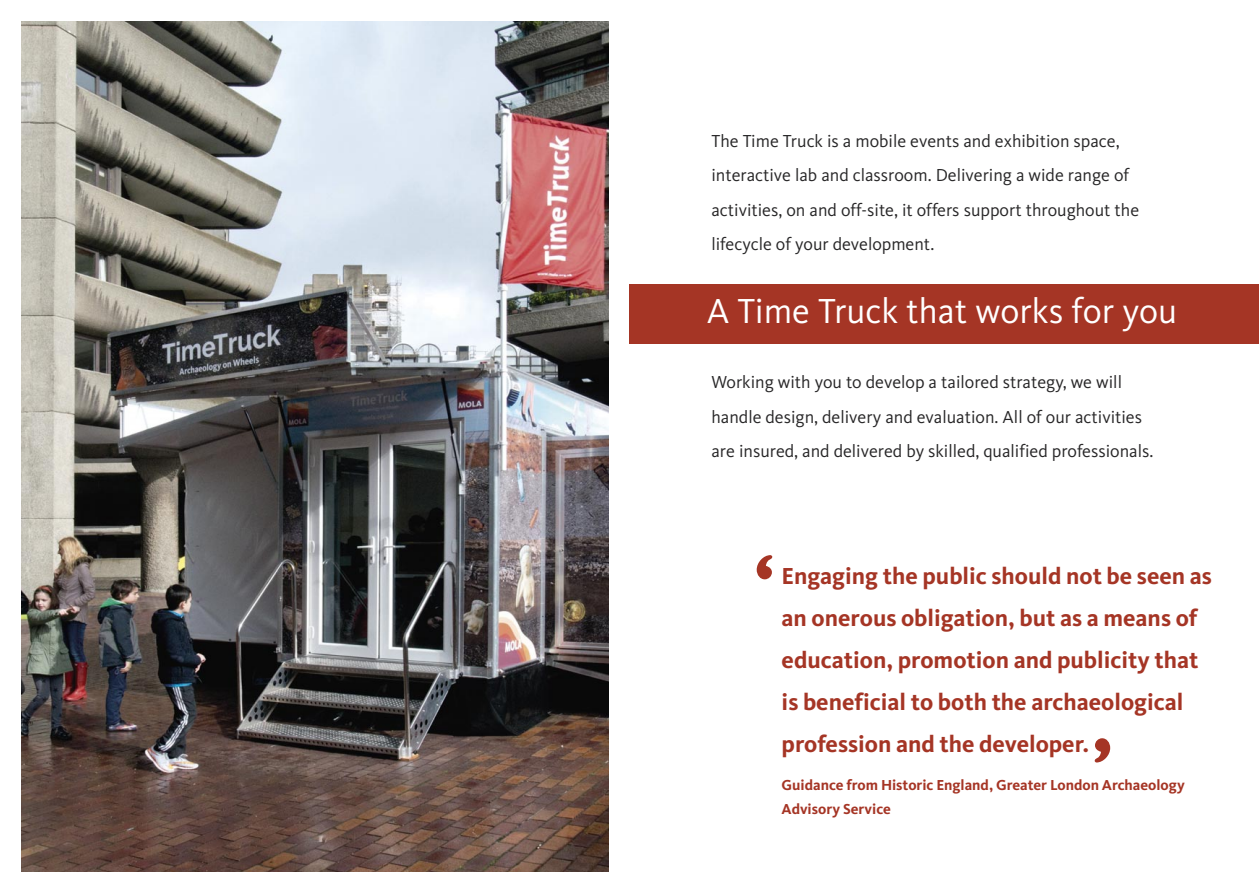
<style>
.page{position:relative;width:1259px;height:893px;background:#fff}
.page>*{position:absolute;margin:0;border:0;box-sizing:border-box;transform-origin:0 0}
.t1{font:700 90px "Joanna MT Std";color:#a53525}
.t2{font:36px "Kievit";color:#fff}
.t3{font:700 24px/42px "Kievit";color:#a53525}
.t4{font:18px/34.5px "Kievit";color:#272627}
.t5{font:700 15px/24px "Kievit";color:#a53525}
</style>
<div class="page">
<img style="left:21px;top:21px;width:587px;height:851px">
<div style="left:629px;top:284px;width:630px;height:60px;background:#a53525"></div>
<p class="t4" style="left:711px;top:125px;width:429px">The Time Truck is a mobile events and exhibition space, interactive lab and classroom. Delivering a wide range of activities, on and off-site, it offers support throughout the lifecycle of your development.</p>
<h2 class="t2" style="left:707px;top:297px;width:471px">A Time Truck that works for you</h2>
<p class="t4" style="left:711px;top:366px;width:443px">Working with you to develop a tailored strategy, we will handle design, delivery and evaluation. All of our activities are insured, and delivered by skilled, qualified professionals.</p>
<h1 class="t1" style="left:753px;top:533px;width:24px">‘</h1>
<h3 class="t3" style="left:781px;top:557px;width:432px">Engaging the public should not be seen as an onerous obligation, but as a means of education, promotion and publicity that is beneficial to both the archaeological profession and the developer.</h3>
<p class="t5" style="left:781px;top:774px;width:405px">Guidance from Historic England, Greater London Archaeology<br>Advisory Service</p>
<h1 class="t1" style="left:1091px;top:716px;width:24px">’</h1>
</div>
